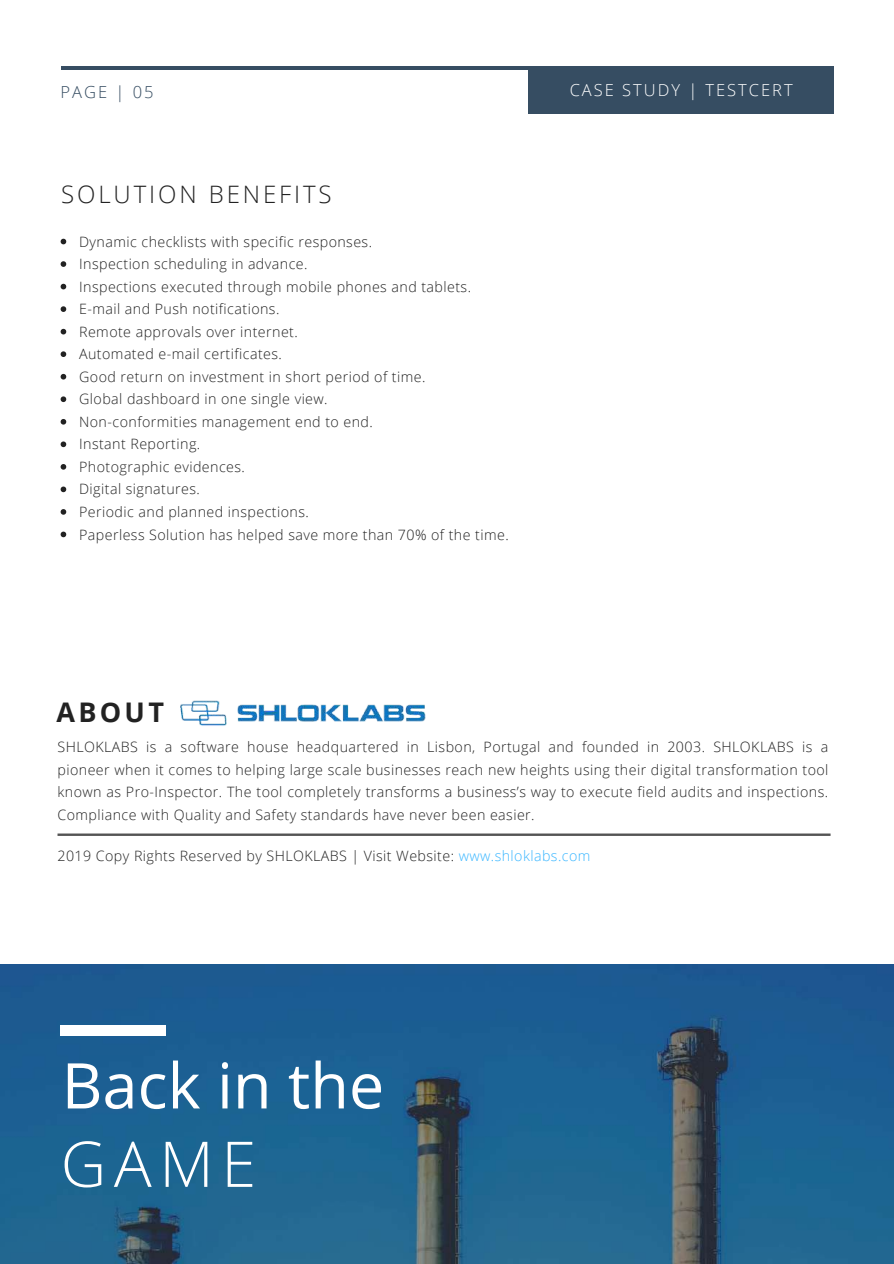
<style>
.page{position:relative;width:894px;height:1264px;background:#fff}
.page>*{position:absolute;margin:0;border:0;box-sizing:border-box;transform-origin:0 0}
.t1{font:63px "Open Sans";color:#fff}
.t2{font:300 63px "Open Sans";color:#fff}
.t3{font:700 27px "Open Sans";letter-spacing:.12em;color:#222}
.t4{font:300 24px "Open Sans";letter-spacing:.12em;color:#222}
.t5{font:300 16.5px "Open Sans";letter-spacing:.12em;color:#fff}
.t6{font:300 16.5px "Open Sans";letter-spacing:.12em;color:#364d62}
.t7{font:300 14.25px/22.5px "Open Sans";letter-spacing:.03em;color:#222;text-align:justify}
.s1{color:#38b6ff}
</style>
<div class="page">
<hr style="left:61px;top:66px;width:771px;height:4px;background:#364d62">
<div style="left:528px;top:66px;width:305px;height:48px;background:#364d62"></div>
<img style="left:0;top:964px;width:893px;height:299px">
<div style="left:60px;top:1025px;width:105px;height:10px;background:#fff"></div>
<img style="left:180px;top:700px;width:246px;height:26px">
<svg style="left:57px;top:833px;width:773px;height:3px;background:#757575"></svg>
<svg style="left:61px;top:239px;width:5px;height:5px"></svg>
<svg style="left:61px;top:261px;width:5px;height:6px"></svg>
<svg style="left:61px;top:284px;width:5px;height:5px"></svg>
<svg style="left:61px;top:306px;width:5px;height:6px"></svg>
<svg style="left:61px;top:329px;width:5px;height:5px"></svg>
<svg style="left:61px;top:351px;width:5px;height:6px"></svg>
<svg style="left:61px;top:374px;width:5px;height:5px"></svg>
<svg style="left:61px;top:396px;width:5px;height:6px"></svg>
<svg style="left:61px;top:419px;width:5px;height:5px"></svg>
<svg style="left:61px;top:441px;width:5px;height:6px"></svg>
<svg style="left:61px;top:464px;width:5px;height:5px"></svg>
<svg style="left:61px;top:486px;width:5px;height:6px"></svg>
<svg style="left:61px;top:509px;width:5px;height:5px"></svg>
<svg style="left:61px;top:531px;width:5px;height:6px"></svg>
<p class="t6" style="left:61px;top:80px;width:94px">PAGE | 05</p>
<p class="t5" style="left:569px;top:79px;width:224px">CASE STUDY | TESTCERT</p>
<h3 class="t4" style="left:61px;top:177px;width:272px">SOLUTION BENEFITS</h3>
<p class="t7" style="left:79px;top:230px;width:431px;text-align:left">Dynamic checklists with specific responses.<br>Inspection scheduling in advance.<br>Inspections executed through mobile phones and tablets.<br>E-mail and Push notifications.<br>Remote approvals over internet.<br>Automated e-mail certificates.<br>Good return on investment in short period of time.<br>Global dashboard in one single view.<br>Non-conformities management end to end.<br>Instant Reporting.<br>Photographic evidences.<br>Digital signatures.<br>Periodic and planned inspections.<br>Paperless Solution has helped save more than 70% of the time.</p>
<h2 class="t3" style="left:57px;top:693px;width:109px">ABOUT</h2>
<p class="t7" style="left:57px;top:735px;width:772px">SHLOKLABS is a software house headquartered in Lisbon, Portugal and founded in 2003. SHLOKLABS is a pioneer when it comes to helping large scale businesses reach new heights using their digital transformation tool known as Pro-Inspector. The tool completely transforms a business’s way to execute field audits and inspections.<br>Compliance with Quality and Safety standards have never been easier.</p>
<p class="t7" style="left:57px;top:843px;width:534px">2019 Copy Rights Reserved by SHLOKLABS | Visit Website: <span class="s1">www.shloklabs.com</span></p>
<h1 class="t1" style="left:62px;top:1041px;width:324px">Back in the</h1>
<h1 class="t2" style="left:61px;top:1119px;width:197px">GAME</h1>
</div>
